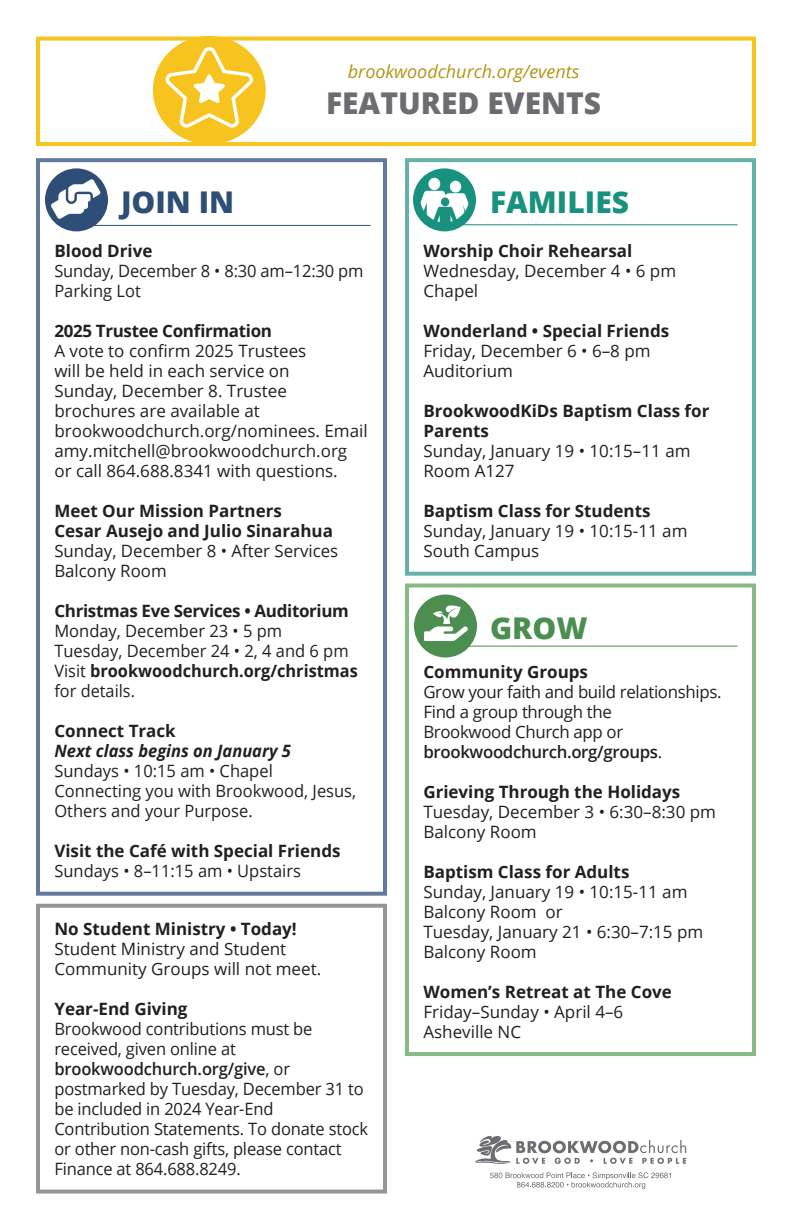
<style>
.page{position:relative;width:792px;height:1224px;background:#fff}
.page>*{position:absolute;margin:0;border:0;box-sizing:border-box;transform-origin:0 0}
.t1{font:800 30px "Open Sans";color:#6c6d70}
.t2{font:800 30px "Open Sans";color:#18927f}
.t3{font:800 30px "Open Sans";color:#2e4f75}
.t4{font:800 30px "Open Sans";color:#4b8e51}
.t5{font:italic 18px "Open Sans";color:#b69315}
.t6{font:17px/20px "Open Sans";color:#231f20}
.t7{font:700 17px/20px "Open Sans";color:#231f20}
.t8{font:17px/20px "Open Sans";letter-spacing:-.02em;color:#231f20}
.t9{font:italic 700 17px/20px "Open Sans";color:#231f20}
.t10{font:700 17px "Open Sans";letter-spacing:-.02em;color:#231f20}
.s1{font-weight:700}
.s2{font-style:normal}
.s3{font-weight:600}
.s4{font-weight:400}
</style>
<div class="page">
<div style="left:36px;top:158px;width:351px;height:738px;border:4px solid #637a9d"></div>
<div style="left:45px;top:168px;width:63px;height:63px;background:#2d4f77;border-radius:50%"></div>
<svg style="left:51px;top:179px;width:50px;height:40px"></svg>
<hr style="left:432px;top:646px;width:306px;height:1px;background:#4b8e51">
<div style="left:405px;top:584px;width:351px;height:472px;border:4px solid #86b984"></div>
<div style="left:414px;top:595px;width:63px;height:63px;background:#4c8d50;border-radius:50%"></div>
<svg style="left:424px;top:605px;width:44px;height:36px"></svg>
<div style="left:36px;top:37px;width:720px;height:109px;border:4px solid #f7c41d"></div>
<hr style="left:64px;top:225px;width:306px;height:1px;background:#2e4f75">
<div style="left:153px;top:36px;width:113px;height:108px;background:#f7c41f;border-radius:50%"></div>
<svg style="left:164px;top:43px;width:94px;height:89px"></svg>
<svg style="left:475px;top:1135px;width:211px;height:29px"></svg>
<svg style="left:490px;top:1172px;width:181px;height:17px"></svg>
<hr style="left:432px;top:224px;width:306px;height:1px;background:#18927f">
<div style="left:405px;top:158px;width:351px;height:418px;border:4px solid #68b1a8"></div>
<div style="left:413px;top:168px;width:63px;height:63px;background:#18927f;border-radius:50%"></div>
<div style="left:428px;top:178px;width:12px;height:12px;background:#fff;border-radius:50%"></div>
<div style="left:450px;top:181px;width:11px;height:12px;background:#fff;border-radius:50%"></div>
<svg style="left:421px;top:191px;width:47px;height:31px"></svg>
<div style="left:36px;top:904px;width:351px;height:290px;border:4px solid #939598"></div>
<p class="t5" style="left:348px;top:59px;width:233px">brookwoodchurch.org/events</p>
<p class="t1" style="left:326px;top:80px;width:277px">FEATURED EVENTS</p>
<p class="t3" style="left:121px;top:180px;width:115px">JOIN IN</p>
<p class="t7" style="left:54px;top:241px;width:100px">Blood Drive</p>
<p class="t6" style="left:54px;top:261px;width:311px">Sunday, December 8 • 8:30 am–12:30 pm<br>Parking Lot</p>
<p class="t6" style="left:54px;top:321px;width:315px"><span class="s1">2025 Trustee Confirmation<br></span>A vote to confirm 2025 Trustees<br>will be held in each service on<br>Sunday, December 8. Trustee brochures are available at brookwoodchurch.org/nominees. Email amy.mitchell@brookwoodchurch.org or call 864.688.8341 with questions.</p>
<p class="t7" style="left:54px;top:501px;width:280px">Meet Our Mission Partners<br>Cesar Ausejo and Julio Sinarahua</p>
<p class="t6" style="left:54px;top:541px;width:285px">Sunday, December 8 • After Services<br>Balcony Room</p>
<p class="t10" style="left:54px;top:599px;width:296px">Christmas Eve Services • Auditorium</p>
<p class="t6" style="left:54px;top:621px;width:305px">Monday, December 23 • 5 pm<br>Tuesday, December 24 • 2, 4 and 6 pm<br>Visit <span class="s1">brookwoodchurch.org/christmas </span>for details.</p>
<p class="t9" style="left:54px;top:721px;width:238px"><span class="s2">Connect Track<br></span>Next class begins on January 5</p>
<p class="t6" style="left:54px;top:761px;width:303px">Sundays • 10:15 am • Chapel<br>Connecting you with Brookwood, Jesus,<br>Others and your Purpose.</p>
<p class="t7" style="left:54px;top:841px;width:288px">Visit the Café with Special Friends</p>
<p class="t6" style="left:54px;top:861px;width:248px">Sundays • 8–11:15 am • Upstairs</p>
<p class="t6" style="left:54px;top:919px;width:268px"><span class="s1">No Student Ministry • Today!<br></span>Student Ministry and Student<br>Community Groups will not meet.</p>
<p class="t7" style="left:54px;top:999px;width:135px">Year-End Giving</p>
<p class="t6" style="left:54px;top:1019px;width:315px">Brookwood contributions must be received, given online at <span class="s3">brookwoodchurch.org/give</span>, or postmarked by Tuesday, December 31 to be included in 2024 Year-End Contribution Statements. To donate stock or other non-cash gifts, please contact Finance at 864.688.8249.</p>
<p class="t2" style="left:490px;top:180px;width:141px">FAMILIES</p>
<p class="t6" style="left:423px;top:241px;width:254px"><span class="s1">Worship Choir Rehearsal<br></span>Wednesday, December 4 • 6 pm<br>Chapel</p>
<p class="t6" style="left:423px;top:321px;width:247px"><span class="s1">Wonderland • Special Friends<br></span>Friday, December 6 • 6–8 pm<br>Auditorium</p>
<p class="t7" style="left:423px;top:401px;width:288px">BrookwoodKiDs Baptism Class for<br>Parents<br><span class="s4">Sunday, January 19 • 10:15–11 am<br>Room A127</span></p>
<p class="t6" style="left:423px;top:501px;width:266px"><span class="s1">Baptism Class for Students<br></span>Sunday, January 19 • 10:15-11 am<br>South Campus</p>
<p class="t4" style="left:490px;top:605px;width:99px">GROW</p>
<p class="t8" style="left:423px;top:661px;width:300px"><span class="s1">Community Groups<br></span>Grow your faith and build relationships.<br>Find a group through the<br>Brookwood Church app or <span class="s3">brookwoodchurch.org/groups</span>.</p>
<p class="t6" style="left:423px;top:781px;width:294px"><span class="s1">Grieving Through the Holidays<br></span>Tuesday, December 3 • 6:30–8:30 pm<br>Balcony Room</p>
<p class="t6" style="left:423px;top:861px;width:281px"><span class="s1">Baptism Class for Adults<br></span>Sunday, January 19 • 10:15-11 am<br>Balcony Room or<br>Tuesday, January 21 • 6:30–7:15 pm<br>Balcony Room</p>
<p class="t6" style="left:423px;top:981px;width:250px"><span class="s1">Women’s Retreat at The Cove<br></span>Friday–Sunday • April 4–6<br>Asheville NC</p>
</div>
